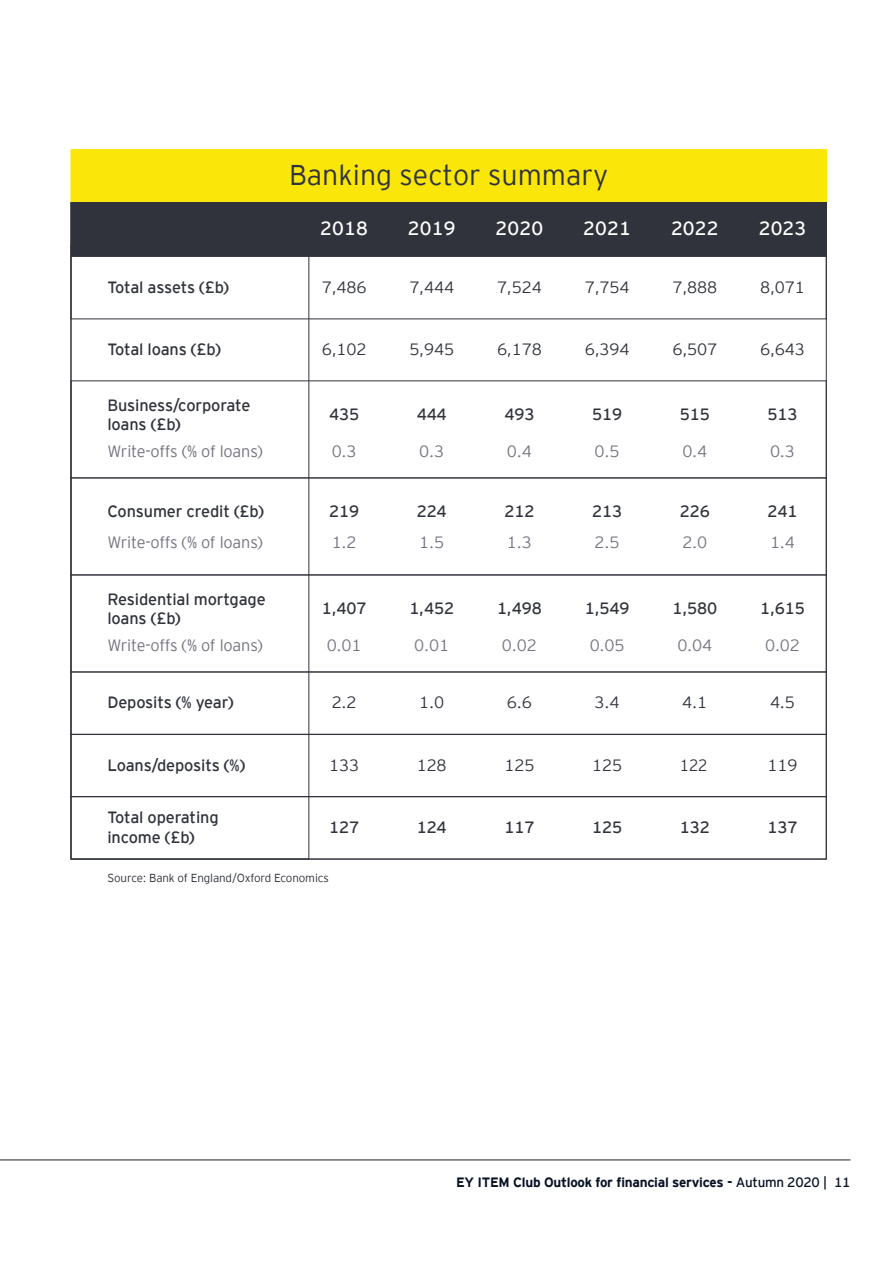
<style>
.page{position:relative;width:893px;height:1263px;background:#fff}
.page>*{position:absolute;margin:0;border:0;box-sizing:border-box;transform-origin:0 0}
.t1{font:300 28.5px "EY Interstate";color:#30333b}
.t2{font:19.05px "EY Interstate";letter-spacing:.01em;color:#fff}
.t3{font:16.35px/19.5px "EY Interstate";letter-spacing:-.01em;color:#30333b}
.t4{font:300 16.35px "EY Interstate";letter-spacing:-.015em;color:#747480}
.t5{font:300 16.35px "EY Interstate";letter-spacing:-.01em;color:#30333b}
.t6{font:300 16.35px "EY Interstate";letter-spacing:-.01em;color:#30333b;scale:.92 1}
.t7{font:700 13.5px "EY Interstate";letter-spacing:-.02em;color:#071224}
.t8{font:300 11.55px "EY Interstate";letter-spacing:-.01em;color:#30333b}
.s1{font-weight:400}
</style>
<div class="page">
<div style="left:71px;top:150px;width:755px;height:53px;background:#fae709"></div>
<div style="left:71px;top:149px;width:756px;height:54px;border:1px solid #fae709"></div>
<div style="left:71px;top:203px;width:755px;height:53px;background:#30333b"></div>
<div style="left:71px;top:202px;width:756px;height:54px;border:1px solid #30333b"></div>
<div style="left:71px;top:256px;width:756px;height:63px;border:1px solid #30333b"></div>
<div style="left:71px;top:672px;width:756px;height:63px;border:1px solid #30333b"></div>
<div style="left:71px;top:734px;width:756px;height:63px;border:1px solid #30333b"></div>
<div style="left:71px;top:796px;width:756px;height:63px;border:1px solid #30333b"></div>
<div style="left:71px;top:477px;width:756px;height:98px;border:1px solid #30333b"></div>
<div style="left:71px;top:574px;width:756px;height:98px;border:1px solid #30333b"></div>
<hr style="left:0;top:1159px;width:850px;height:1px;background:#231f20">
<h1 class="t1" style="left:289px;top:155px;width:321px">Banking sector summary</h1>
<p class="t2" style="left:320px;top:215px;width:49px">2018</p>
<p class="t2" style="left:408px;top:215px;width:49px">2019</p>
<p class="t2" style="left:496px;top:215px;width:49px">2020</p>
<p class="t2" style="left:583px;top:215px;width:49px">2021</p>
<p class="t2" style="left:671px;top:215px;width:49px">2022</p>
<p class="t2" style="left:759px;top:215px;width:49px">2023</p>
<p class="t3" style="left:107px;top:276px;width:123px">Total assets (£b)</p>
<p class="t5" style="left:322px;top:275px;width:46px">7,486</p>
<p class="t5" style="left:409px;top:275px;width:46px">7,444</p>
<p class="t5" style="left:497px;top:275px;width:46px">7,524</p>
<p class="t5" style="left:585px;top:275px;width:46px">7,754</p>
<p class="t5" style="left:672px;top:275px;width:46px">7,888</p>
<p class="t5" style="left:760px;top:275px;width:46px">8,071</p>
<p class="t3" style="left:107px;top:339px;width:115px">Total loans (£b)</p>
<p class="t5" style="left:322px;top:338px;width:46px">6,102</p>
<p class="t5" style="left:409px;top:338px;width:46px">5,945</p>
<p class="t5" style="left:497px;top:338px;width:46px">6,178</p>
<p class="t5" style="left:585px;top:338px;width:46px">6,394</p>
<p class="t5" style="left:672px;top:338px;width:46px">6,507</p>
<p class="t5" style="left:760px;top:338px;width:46px">6,643</p>
<p class="t3" style="left:107px;top:394px;width:144px">Business/corporate loans (£b)</p>
<p class="t4" style="left:107px;top:439px;width:157px">Write-offs (% of loans)</p>
<p class="t3" style="left:107px;top:501px;width:158px">Consumer credit (£b)</p>
<p class="t4" style="left:107px;top:530px;width:157px">Write-offs (% of loans)</p>
<p class="t3" style="left:107px;top:588px;width:160px">Residential mortgage loans (£b)</p>
<p class="t4" style="left:107px;top:633px;width:157px">Write-offs (% of loans)</p>
<p class="t3" style="left:329px;top:404px;width:31px">435</p>
<p class="t3" style="left:417px;top:404px;width:31px">444</p>
<p class="t3" style="left:504px;top:404px;width:31px">493</p>
<p class="t3" style="left:592px;top:404px;width:31px">519</p>
<p class="t3" style="left:680px;top:404px;width:31px">515</p>
<p class="t3" style="left:767px;top:404px;width:31px">513</p>
<p class="t4" style="left:332px;top:439px;width:26px">0.3</p>
<p class="t4" style="left:419px;top:439px;width:26px">0.3</p>
<p class="t4" style="left:507px;top:439px;width:26px">0.4</p>
<p class="t4" style="left:595px;top:439px;width:26px">0.5</p>
<p class="t4" style="left:682px;top:439px;width:26px">0.4</p>
<p class="t4" style="left:770px;top:439px;width:26px">0.3</p>
<p class="t3" style="left:329px;top:501px;width:31px">219</p>
<p class="t3" style="left:417px;top:501px;width:31px">224</p>
<p class="t3" style="left:504px;top:501px;width:31px">212</p>
<p class="t3" style="left:592px;top:501px;width:31px">213</p>
<p class="t3" style="left:680px;top:501px;width:31px">226</p>
<p class="t3" style="left:767px;top:501px;width:31px">241</p>
<p class="t4" style="left:332px;top:530px;width:26px">1.2</p>
<p class="t4" style="left:419px;top:530px;width:26px">1.5</p>
<p class="t4" style="left:507px;top:530px;width:26px">1.3</p>
<p class="t4" style="left:595px;top:530px;width:26px">2.5</p>
<p class="t4" style="left:682px;top:530px;width:26px">2.0</p>
<p class="t4" style="left:770px;top:530px;width:26px">1.4</p>
<p class="t3" style="left:322px;top:598px;width:46px">1,407</p>
<p class="t3" style="left:409px;top:598px;width:46px">1,452</p>
<p class="t3" style="left:497px;top:598px;width:46px">1,498</p>
<p class="t3" style="left:585px;top:598px;width:46px">1,549</p>
<p class="t3" style="left:672px;top:598px;width:46px">1,580</p>
<p class="t3" style="left:760px;top:598px;width:46px">1,615</p>
<p class="t4" style="left:327px;top:633px;width:36px">0.01</p>
<p class="t4" style="left:414px;top:633px;width:36px">0.01</p>
<p class="t4" style="left:502px;top:633px;width:36px">0.02</p>
<p class="t4" style="left:590px;top:633px;width:36px">0.05</p>
<p class="t4" style="left:677px;top:633px;width:36px">0.04</p>
<p class="t4" style="left:765px;top:633px;width:36px">0.02</p>
<p class="t3" style="left:107px;top:692px;width:128px">Deposits (% year)</p>
<p class="t5" style="left:332px;top:691px;width:26px">2.2</p>
<p class="t5" style="left:419px;top:691px;width:26px">1.0</p>
<p class="t5" style="left:507px;top:691px;width:26px">6.6</p>
<p class="t5" style="left:595px;top:691px;width:26px">3.4</p>
<p class="t5" style="left:682px;top:691px;width:26px">4.1</p>
<p class="t5" style="left:770px;top:691px;width:26px">4.5</p>
<p class="t3" style="left:107px;top:754px;width:139px">Loans/deposits (%)</p>
<p class="t5" style="left:329px;top:753px;width:31px">133</p>
<p class="t5" style="left:417px;top:753px;width:31px">128</p>
<p class="t5" style="left:504px;top:753px;width:31px">125</p>
<p class="t5" style="left:592px;top:753px;width:31px">125</p>
<p class="t6" style="left:680px;top:753px;width:32px">122</p>
<p class="t5" style="left:767px;top:753px;width:31px">119</p>
<p class="t3" style="left:107px;top:807px;width:113px">Total operating income (£b)</p>
<p class="t3" style="left:329px;top:816px;width:31px">127</p>
<p class="t3" style="left:417px;top:816px;width:31px">124</p>
<p class="t3" style="left:504px;top:816px;width:31px">117</p>
<p class="t3" style="left:592px;top:816px;width:31px">125</p>
<p class="t3" style="left:680px;top:816px;width:31px">132</p>
<p class="t3" style="left:767px;top:816px;width:31px">137</p>
<p class="t8" style="left:107px;top:870px;width:223px">Source: Bank of England/Oxford Economics</p>
<p class="t7" style="left:456px;top:1172px;width:396px">EY ITEM Club Outlook for financial services - <span class="s1">Autumn 2020 | 11</span></p>
</div>
